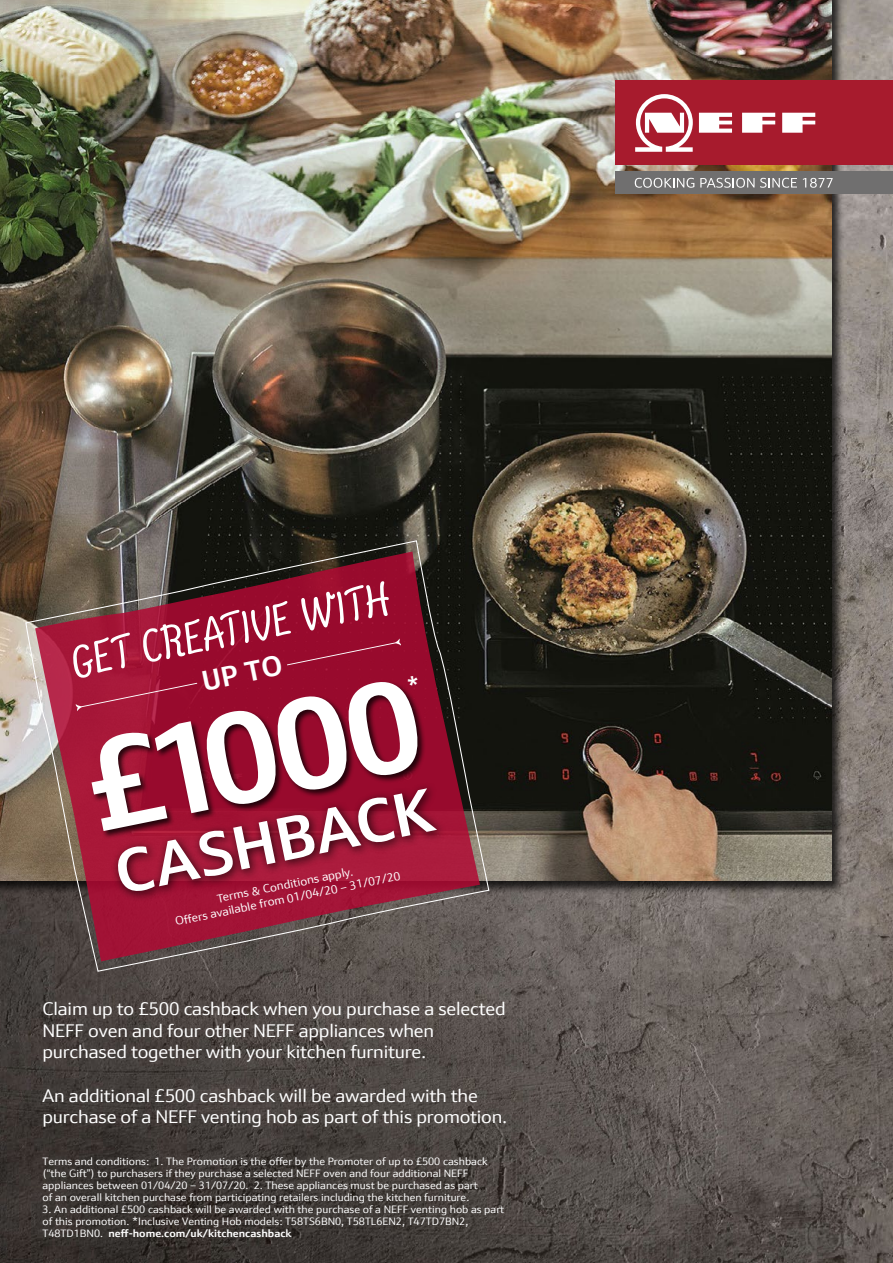
<style>
.page{position:relative;width:893px;height:1263px;background:#fff}
.page>*{position:absolute;margin:0;border:0;box-sizing:border-box;transform-origin:0 0}
.t1{font:600 51px "NEFF Hand";color:#fff}
.t2{font:700 27.9px "Neff Sans";color:#fff}
.t3{font:18px/21.6px "Neff Sans";letter-spacing:-.01em;color:#fff}
.t4{font:11.55px/14.1px "Neff Sans";color:#fff;text-align:center}
.t5{font:10.5px/12px "Neff Sans";color:#fff}
.s1{font-weight:700}
</style>
<div class="page">
<img style="left:0;top:0;width:893px;height:1263px">
<div style="left:0;top:0;width:845px;height:894px;background:#000;opacity:.75"></div>
<img style="left:0;top:0;width:831px;height:881px">
<div style="left:615px;top:81px;width:278px;height:84px;background:#a71b2d"></div>
<div style="left:615px;top:171px;width:278px;height:22px;background:#706f6f"></div>
<svg style="left:635px;top:178px;width:59px;height:10px"></svg>
<svg style="left:700px;top:178px;width:54px;height:10px"></svg>
<svg style="left:760px;top:178px;width:37px;height:10px"></svg>
<svg style="left:803px;top:178px;width:30px;height:10px"></svg>
<svg style="left:635px;top:94px;width:58px;height:58px"></svg>
<svg style="left:699px;top:113px;width:33px;height:20px"></svg>
<svg style="left:742px;top:113px;width:33px;height:20px"></svg>
<svg style="left:782px;top:113px;width:33px;height:20px"></svg>
<svg style="left:25px;top:541px;width:465px;height:431px;background:#8a3f4e"></svg>
<svg style="left:407px;top:675px;width:12px;height:11px"></svg>
<h1 class="t1" style="left:64px;top:627px;width:326px;rotate:-11deg">GET CREATIVE WITH</h1>
<h2 class="t2" style="left:199px;top:664px;width:83px;rotate:-11deg">UP TO</h2>
<p class="t4" style="left:171px;top:900px;width:231px;rotate:-11deg">Terms &amp; Conditions apply.<br>Off ers available from 01/04/20 – 31/07/20</p>
<h3 class="t3" style="left:43px;top:998px;width:465px">Claim up to £500 cashback when you purchase a selected<br>NEFF oven and four other NEFF appliances when purchased together with your kitchen furniture.</h3>
<h3 class="t3" style="left:43px;top:1085px;width:466px;line-height:21px">An additional £500 cashback will be awarded with the purchase of a NEFF venting hob as part of this promotion.</h3>
<p class="t5" style="left:43px;top:1156px;width:447px">Terms and conditions: 1. The Promotion is the offer by the Promoter of up to £500 cashback (“the Gift”) to purchasers if they purchase a selected NEFF oven and four additional NEFF appliances between 01/04/20 – 31/07/20. 2. These appliances must be purchased as part of an overall kitchen purchase from participating retailers including the kitchen furniture.</p>
<p class="t5" style="left:43px;top:1204px;width:463px">3. An additional £500 cashback will be awarded with the purchase of a NEFF venting hob as part of this promotion. *Inclusive Venting Hob models: T58TS6BN0, T58TL6EN2, T47TD7BN2,<br>T48TD1BN0. <span class="s1">neff-home.com/uk/kitchencashback</span></p>
</div>
